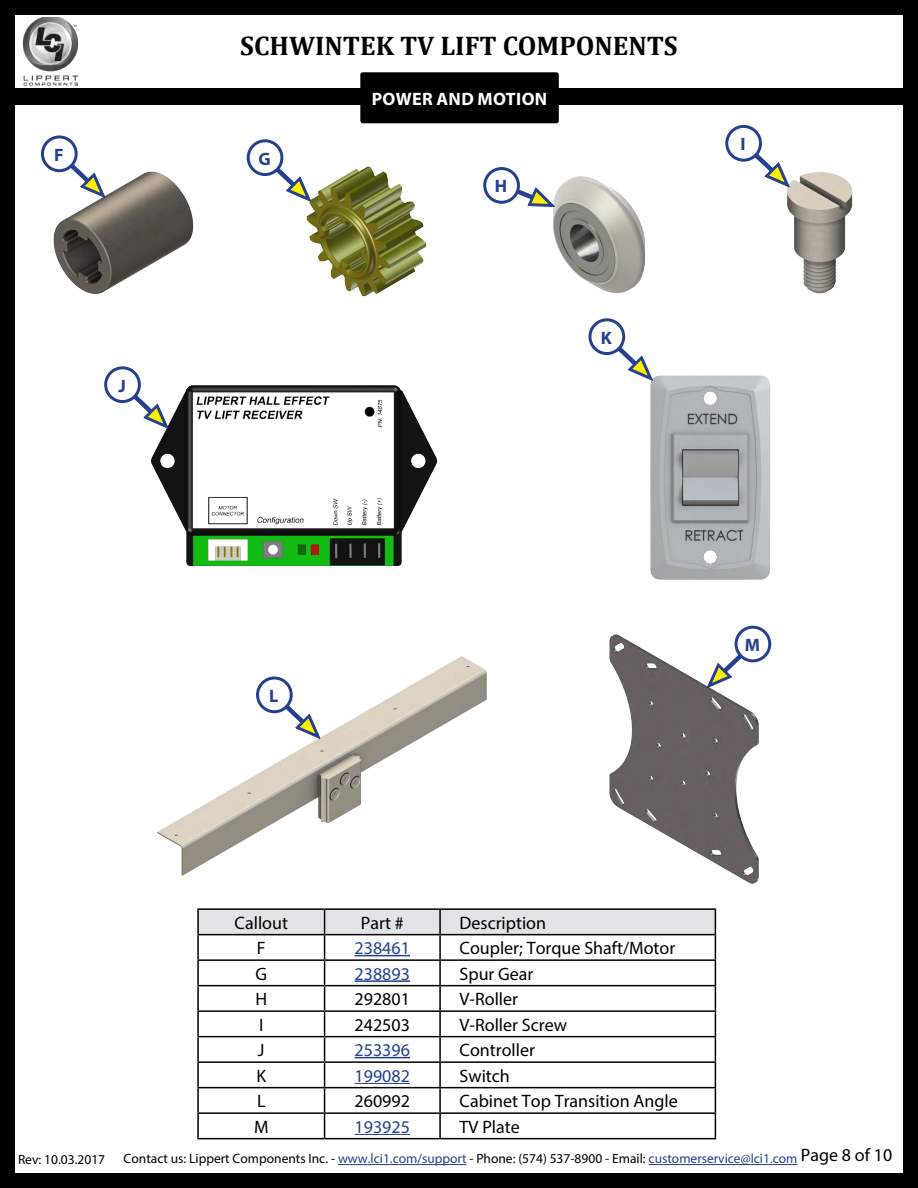
<style>
.page{position:relative;width:918px;height:1188px;background:#fff}
.page>*{position:absolute;margin:0;border:0;box-sizing:border-box;transform-origin:0 0}
.t1{font:700 27px "Cambria";color:#000}
.t2{font:18px "Myriad Pro";color:#000}
.t3{font:18px "Myriad Pro";color:#25408f}
.t4{font:700 18px "Myriad Pro";letter-spacing:.02em;color:#fff}
.t5{font:700 18px "Myriad Pro";color:#25408f}
.t6{font:13.5px "Myriad Pro";color:#000}
.s1{color:#25408f}
</style>
<div class="page">
<div style="left:0;top:0;width:918px;height:1188px;border:15px solid #000"></div>
<hr style="left:338px;top:1164px;width:129px;height:1px;background:#25408f">
<hr style="left:649px;top:1164px;width:149px;height:1px;background:#25408f">
<img style="left:18px;top:18px;width:66px;height:71px">
<div style="left:0;top:89px;width:918px;height:16px;background:#000"></div>
<div style="left:363px;top:75px;width:194px;height:46px;background:#000"></div>
<div style="left:360px;top:72px;width:199px;height:51px;border:4px solid #000"></div>
<img style="left:53px;top:171px;width:141px;height:123px">
<svg style="left:42px;top:137px;width:34px;height:34px"></svg>
<div style="left:41px;top:135px;width:37px;height:37px;border:3px solid #25408f;border-radius:50%"></div>
<svg style="left:51px;top:146px;width:54px;height:51px"></svg>
<img style="left:306px;top:166px;width:121px;height:131px">
<svg style="left:248px;top:141px;width:34px;height:34px"></svg>
<div style="left:247px;top:139px;width:36px;height:37px;border:3px solid #25408f;border-radius:50%"></div>
<svg style="left:257px;top:150px;width:54px;height:51px"></svg>
<img style="left:553px;top:176px;width:92px;height:118px">
<svg style="left:506px;top:180px;width:49px;height:27px"></svg>
<img style="left:787px;top:172px;width:66px;height:122px">
<svg style="left:727px;top:126px;width:33px;height:34px"></svg>
<div style="left:725px;top:125px;width:37px;height:37px;border:3px solid #25408f;border-radius:50%"></div>
<svg style="left:736px;top:136px;width:53px;height:51px"></svg>
<img style="left:151px;top:385px;width:287px;height:181px">
<svg style="left:106px;top:368px;width:33px;height:34px"></svg>
<div style="left:104px;top:366px;width:37px;height:37px;border:3px solid #25408f;border-radius:50%"></div>
<svg style="left:115px;top:377px;width:53px;height:51px"></svg>
<img style="left:650px;top:375px;width:121px;height:205px">
<svg style="left:590px;top:320px;width:34px;height:34px"></svg>
<div style="left:588px;top:318px;width:37px;height:37px;border:3px solid #25408f;border-radius:50%"></div>
<svg style="left:599px;top:329px;width:54px;height:51px"></svg>
<img style="left:609px;top:626px;width:163px;height:258px">
<svg style="left:707px;top:636px;width:54px;height:52px"></svg>
<div style="left:736px;top:627px;width:34px;height:34px;background:#fff;border-radius:50%"></div>
<div style="left:735px;top:626px;width:36px;height:36px;border:3px solid #25408f;border-radius:50%"></div>
<hr style="left:197px;top:935px;width:2px;height:24px;background:#000">
<hr style="left:197px;top:961px;width:2px;height:24px;background:#000">
<hr style="left:197px;top:986px;width:2px;height:24px;background:#000">
<hr style="left:197px;top:1012px;width:2px;height:24px;background:#000">
<hr style="left:197px;top:1037px;width:2px;height:24px;background:#000">
<hr style="left:197px;top:1063px;width:2px;height:24px;background:#000">
<hr style="left:197px;top:1088px;width:2px;height:24px;background:#000">
<hr style="left:197px;top:1114px;width:2px;height:24px;background:#000">
<hr style="left:197px;top:959px;width:128px;height:2px;background:#000">
<hr style="left:197px;top:985px;width:128px;height:1px;background:#000">
<hr style="left:197px;top:1010px;width:128px;height:2px;background:#000">
<hr style="left:197px;top:1036px;width:128px;height:1px;background:#000">
<hr style="left:197px;top:1061px;width:128px;height:2px;background:#000">
<hr style="left:197px;top:1087px;width:128px;height:1px;background:#000">
<hr style="left:197px;top:1112px;width:128px;height:2px;background:#000">
<hr style="left:197px;top:1138px;width:128px;height:1px;background:#000">
<hr style="left:325px;top:1138px;width:115px;height:1px;background:#000">
<hr style="left:440px;top:1138px;width:276px;height:1px;background:#000">
<hr style="left:440px;top:908px;width:276px;height:2px;background:#000">
<hr style="left:197px;top:908px;width:128px;height:2px;background:#000">
<hr style="left:197px;top:910px;width:2px;height:24px;background:#000">
<hr style="left:197px;top:934px;width:128px;height:1px;background:#000">
<hr style="left:325px;top:908px;width:115px;height:2px;background:#000">
<svg style="left:198px;top:909px;width:518px;height:229px"></svg>
<hr style="left:439px;top:910px;width:2px;height:24px;background:#000">
<hr style="left:325px;top:934px;width:115px;height:1px;background:#000">
<hr style="left:355px;top:955px;width:55px;height:1px;background:#25408f">
<hr style="left:355px;top:980px;width:55px;height:2px;background:#25408f">
<hr style="left:355px;top:1057px;width:55px;height:1px;background:#25408f">
<hr style="left:355px;top:1083px;width:55px;height:1px;background:#25408f">
<hr style="left:355px;top:1134px;width:55px;height:1px;background:#25408f">
<img style="left:157px;top:656px;width:330px;height:220px">
<svg style="left:267px;top:687px;width:53px;height:52px"></svg>
<div style="left:258px;top:678px;width:33px;height:34px;background:#fff;border-radius:50%"></div>
<div style="left:256px;top:677px;width:37px;height:36px;border:3px solid #25408f;border-radius:50%"></div>
<div style="left:485px;top:169px;width:33px;height:33px;background:#fff;border-radius:50%"></div>
<div style="left:483px;top:167px;width:37px;height:37px;border:3px solid #25408f;border-radius:50%"></div>
<h1 class="t1" style="left:240px;top:27px;width:439px">SCHWINTEK TV LIFT COMPONENTS</h1>
<p class="t5" style="left:54px;top:143px;width:11px">F</p>
<p class="t5" style="left:258px;top:147px;width:14px">G</p>
<p class="t5" style="left:118px;top:374px;width:9px">J</p>
<p class="t4" style="left:372px;top:87px;width:177px">POWER AND MOTION</p>
<p class="t5" style="left:495px;top:175px;width:14px">H</p>
<p class="t5" style="left:601px;top:326px;width:13px">K</p>
<p class="t5" style="left:741px;top:133px;width:7px">I</p>
<p class="t5" style="left:269px;top:684px;width:11px">L</p>
<p class="t5" style="left:745px;top:633px;width:17px">M</p>
<p class="t2" style="left:235px;top:912px;width:55px">Callout</p>
<p class="t2" style="left:361px;top:912px;width:44px">Part #</p>
<p class="t2" style="left:460px;top:912px;width:88px">Description</p>
<p class="t2" style="left:257px;top:937px;width:10px">F</p>
<p class="t3" style="left:355px;top:937px;width:57px">238461</p>
<p class="t2" style="left:460px;top:937px;width:217px">Coupler; Torque Shaft/Motor</p>
<p class="t2" style="left:256px;top:963px;width:13px">G</p>
<p class="t3" style="left:355px;top:963px;width:57px">238893</p>
<p class="t2" style="left:460px;top:963px;width:75px">Spur Gear</p>
<p class="t2" style="left:255px;top:988px;width:13px">H</p>
<p class="t2" style="left:355px;top:988px;width:57px">292801</p>
<p class="t2" style="left:460px;top:988px;width:60px">V-Roller</p>
<p class="t2" style="left:259px;top:1014px;width:6px">I</p>
<p class="t2" style="left:355px;top:1014px;width:57px">242503</p>
<p class="t2" style="left:460px;top:1014px;width:109px">V-Roller Screw</p>
<p class="t2" style="left:258px;top:1039px;width:8px">J</p>
<p class="t3" style="left:355px;top:1039px;width:57px">253396</p>
<p class="t2" style="left:460px;top:1039px;width:77px">Controller</p>
<p class="t2" style="left:256px;top:1065px;width:11px">K</p>
<p class="t3" style="left:355px;top:1065px;width:57px">199082</p>
<p class="t2" style="left:460px;top:1065px;width:52px">Switch</p>
<p class="t2" style="left:257px;top:1090px;width:10px">L</p>
<p class="t2" style="left:355px;top:1090px;width:57px">260992</p>
<p class="t2" style="left:460px;top:1090px;width:220px">Cabinet Top Transition Angle</p>
<p class="t2" style="left:254px;top:1116px;width:16px">M</p>
<p class="t3" style="left:355px;top:1116px;width:57px">193925</p>
<p class="t2" style="left:460px;top:1116px;width:62px">TV Plate</p>
<p class="t6" style="left:18px;top:1151px;width:89px">Rev: 10.03.2017</p>
<p class="t6" style="left:124px;top:1150px;width:770px">Contact us: Lippert Components Inc. - <span class="s1">www.lci1.com/support</span> - Phone: (574) 537-8900 - Email: <span class="s1">customerservice@lci1.com</span> <sup>Page</sup> <sup>8</sup> <sup>of</sup> <sup>10</sup></p>
</div>
